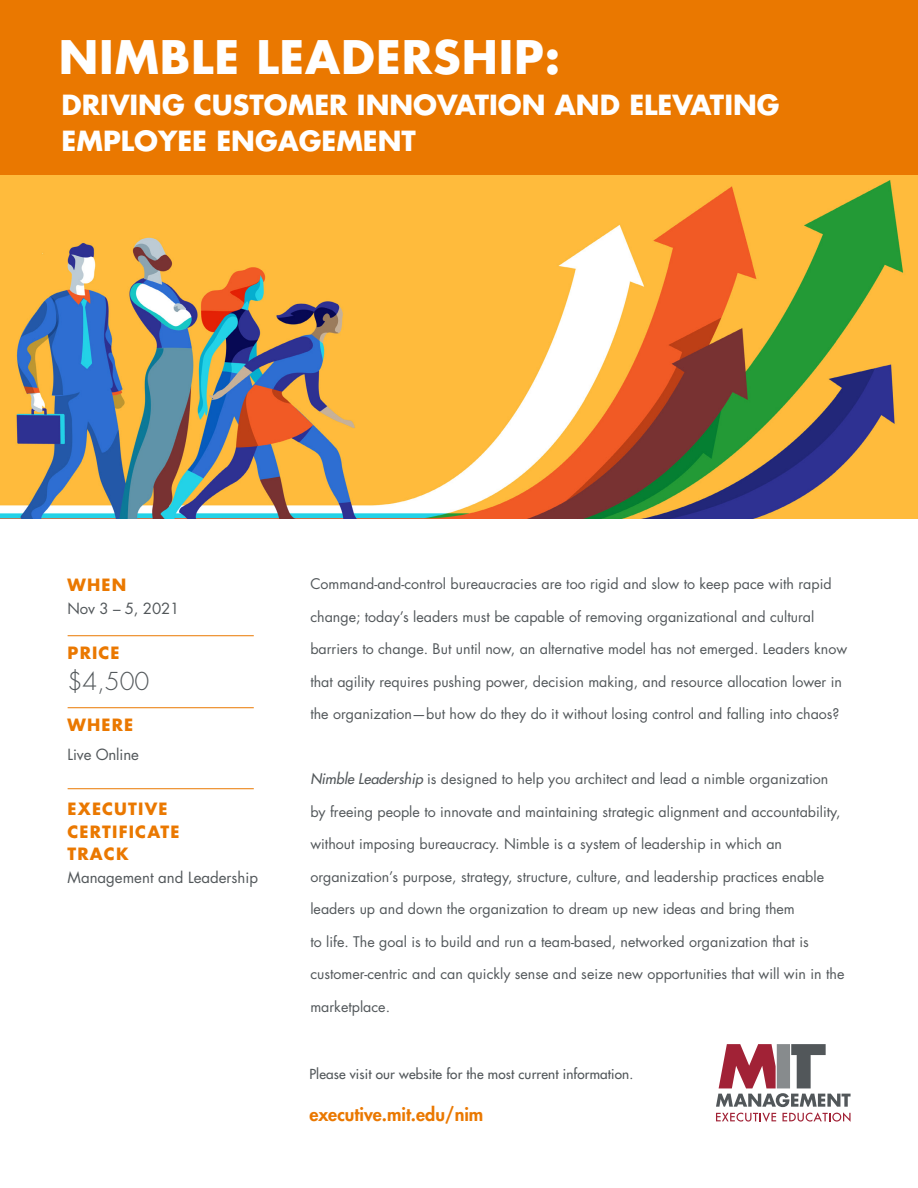
<style>
.page{position:relative;width:918px;height:1188px;background:#fff}
.page>*{position:absolute;margin:0;border:0;box-sizing:border-box;transform-origin:0 0}
.t1{font:700 48px "Futura Std";letter-spacing:.02em;color:#fff}
.t2{font:700 45px "Futura Std";letter-spacing:.02em;color:#fff}
.t3{font:700 27px/36px "Futura Std";color:#fff}
.t4{font:300 24px "Futura Std";color:#52575a}
.t5{font:800 18px "Futura Std";color:#ea7800}
.t6{font:700 16.5px/22.5px "Futura Std";letter-spacing:.07em;color:#ea7800}
.t7{font:15px "Futura Std";color:#52575a}
.t8{font:14.25px "Futura Std";color:#52575a}
.t9{font:500 13.5px "Futura Std";letter-spacing:.01em;color:#52575a}
.s1{font-weight:400;font-size:14.7px;color:#ea7800}
.s2{font-weight:500;font-style:italic}
</style>
<div class="page">
<svg style="left:716px;top:1044px;width:135px;height:78px"></svg>
<hr style="left:68px;top:635px;width:186px;height:1px;background:#ea7800">
<hr style="left:68px;top:707px;width:186px;height:1px;background:#ea7800">
<hr style="left:68px;top:788px;width:186px;height:1px;background:#ea7800">
<div style="left:0;top:0;width:918px;height:187px;background:#ea7800"></div>
<img style="left:0;top:176px;width:918px;height:342px">
<h2 class="t2" style="left:59px;top:27px;width:503px">NIMBLE LEADERSHIP:</h2>
<h3 class="t3" style="left:62px;top:86px;width:720px;text-indent:-14px"><span class="s1">•</span> DRIVING CUSTOMER INNOVATION AND ELEVATING<br>EMPLOYEE ENGAGEMENT</h3>
<h1 class="t1" style="left:340px;top:76px;width:426px">THE GOOD JOBS</h1>
<p class="t6" style="left:68px;top:573px;width:60px">WHEN</p>
<p class="t7" style="left:68px;top:599px;width:113px">Nov 3 – 5, 2021</p>
<p class="t6" style="left:68px;top:641px;width:54px">PRICE</p>
<h3 class="t4" style="left:68px;top:667px;width:83px">$4,500</h3>
<p class="t6" style="left:68px;top:713px;width:67px">WHERE</p>
<p class="t7" style="left:68px;top:745px;width:73px">Live Online</p>
<p class="t6" style="left:68px;top:798px;width:113px">EXECUTIVE<br>CERTIFICATE<br>TRACK</p>
<p class="t7" style="left:68px;top:868px;width:192px">Management and Leadership</p>
<p class="t8" style="left:310px;top:575px;width:523px">Command-and-control bureaucracies are too rigid and slow to keep pace with rapid</p>
<p class="t8" style="left:310px;top:607px;width:505px">change; today’s leaders must be capable of removing organizational and cultural</p>
<p class="t8" style="left:310px;top:640px;width:538px">barriers to change. But until now, an alternative model has not emerged. Leaders know</p>
<p class="t8" style="left:310px;top:672px;width:533px">that agility requires pushing power, decision making, and resource allocation lower in</p>
<p class="t8" style="left:310px;top:705px;width:531px">the organization—but how do they do it without losing control and falling into chaos?</p>
<p class="t8" style="left:310px;top:770px;width:519px"><span class="s2">Nimble Leadership</span> is designed to help you architect and lead a nimble organization</p>
<p class="t8" style="left:310px;top:802px;width:532px">by freeing people to innovate and maintaining strategic alignment and accountability,</p>
<p class="t8" style="left:310px;top:835px;width:473px">without imposing bureaucracy. Nimble is a system of leadership in which an</p>
<p class="t8" style="left:310px;top:867px;width:515px">organization’s purpose, strategy, structure, culture, and leadership practices enable</p>
<p class="t8" style="left:310px;top:900px;width:486px">leaders up and down the organization to dream up new ideas and bring them</p>
<p class="t8" style="left:310px;top:932px;width:500px">to life. The goal is to build and run a team-based, networked organization that is</p>
<p class="t8" style="left:310px;top:965px;width:536px">customer-centric and can quickly sense and seize new opportunities that will win in the</p>
<p class="t8" style="left:310px;top:997px;width:81px">marketplace.</p>
<p class="t9" style="left:309px;top:1066px;width:325px">Please visit our website for the most current information.</p>
<p class="t5" style="left:309px;top:1103px;width:175px">executive.mit.edu/nim</p>
</div>
